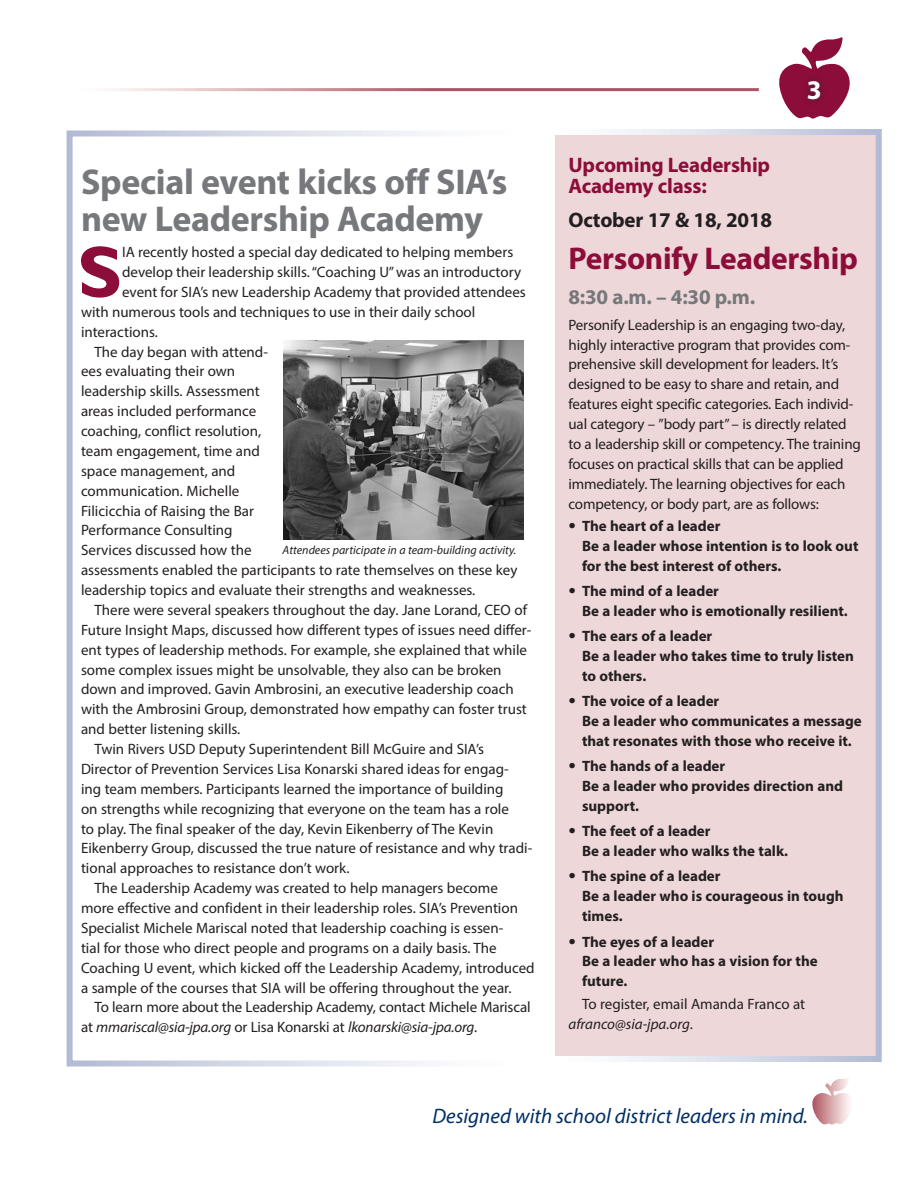
<style>
.page{position:relative;width:918px;height:1188px;background:#fff}
.page>*{position:absolute;margin:0;border:0;box-sizing:border-box;transform-origin:0 0}
.drop{font:700 73.35px "Gill Sans Std";color:#8d0d3a}
.A{font:700 36px/37.5px "Myriad Pro";letter-spacing:-.01em;color:#76787b}
.A-2{font:700 31.5px "Myriad Pro";letter-spacing:-.01em;color:#8d0d3a}
.A-3{font:700 27px "Myriad Pro";color:#fff}
.t1{font:italic 21px "Myriad Pro";color:#002e64}
.h1_small{font:700 21px/21px "Myriad Pro";letter-spacing:-.01em;color:#8d0d3a}
.h1_small-2{font:700 21px "Myriad Pro";letter-spacing:-.01em;color:#231f20}
.h1_small-3{font:700 21px "Myriad Pro";color:#76787b}
.P2{font:15px/19.8px "Myriad Pro";color:#231f20}
.t2{font:700 15px/19.8px "Myriad Pro";color:#231f20}
.drop-2{font:15px "Myriad Pro";color:#231f20}
.source{font:italic 12px "Myriad Pro";color:#231f20}
.s1{font-style:italic}
</style>
<div class="page">
<div style="left:67px;top:130px;width:460px;height:936px;border:6px solid #fff"></div>
<svg style="left:812px;top:1078px;width:37px;height:47px"></svg>
<svg style="left:779px;top:37px;width:71px;height:82px"></svg>
<div style="left:800px;top:73px;width:28px;height:34px;background:#231f20;opacity:.75"></div>
<div style="left:552px;top:132px;width:327px;height:927px;background:#edd7d8"></div>
<div style="left:549px;top:129px;width:333px;height:933px;border:6px solid #fff"></div>
<img style="left:284px;top:340px;width:240px;height:200px">
<p class="A" style="left:81px;top:162px;width:428px">Special event kicks off SIA’s new Leadership Academy</p>
<p class="drop" style="left:78px;top:229px;width:46px">S</p>
<p class="drop-2" style="left:122px;top:243px;width:393px">IA recently hosted a special day dedicated to helping members</p>
<p class="drop-2" style="left:122px;top:263px;width:400px">develop their leadership skills. “Coaching U” was an introductory</p>
<p class="drop-2" style="left:122px;top:283px;width:405px">event for SIA’s new Leadership Academy that provided attendees</p>
<p class="drop-2" style="left:81px;top:303px;width:396px">with numerous tools and techniques to use in their daily school</p>
<p class="drop-2" style="left:81px;top:322px;width:79px">interactions.</p>
<p class="P2" style="left:81px;top:341px;width:438px;text-indent:14px">The day began with attend-<br>ees evaluating their own<br>leadership skills. Assessment<br>areas included performance<br>coaching, conflict resolution,<br>team engagement, time and<br>space management, and<br>communication. Michelle<br>Filicicchia of Raising the Bar<br>Performance Consulting<br>Services discussed how the<br>assessments enabled the participants to rate themselves on these key leadership topics and evaluate their strengths and weaknesses.</p>
<p class="P2" style="left:81px;top:600px;width:452px;text-indent:14px">There were several speakers throughout the day. Jane Lorand, CEO of Future Insight Maps, discussed how different types of issues need differ&shy;ent types of leadership methods. For example, she explained that while some complex issues might be unsolvable, they also can be broken down and improved. Gavin Ambrosini, an executive leadership coach with the Ambrosini Group, demonstrated how empathy can foster trust and better listening skills.</p>
<p class="P2" style="left:81px;top:739px;width:453px;text-indent:14px">Twin Rivers USD Deputy Superintendent Bill McGuire and SIA’s Director of Prevention Services Lisa Konarski shared ideas for engag&shy;ing team members. Participants learned the importance of building<br>on strengths while recognizing that everyone on the team has a role<br>to play. The final speaker of the day, Kevin Eikenberry of The Kevin Eikenberry Group, discussed the true nature of resistance and why tradi&shy;tional approaches to resistance don’t work.</p>
<p class="P2" style="left:81px;top:878px;width:455px;text-indent:14px">The Leadership Academy was created to help managers become<br>more effective and confident in their leadership roles. SIA’s Prevention Specialist Michele Mariscal noted that leadership coaching is essen-<br>tial for those who direct people and programs on a daily basis. The Coaching U event, which kicked off the Leadership Academy, introduced a sample of the courses that SIA will be offering throughout the year.</p>
<p class="P2" style="left:81px;top:997px;width:451px;text-indent:14px">To learn more about the Leadership Academy, contact Michele Mariscal at <span class="s1">mmariscal@sia-jpa.org</span> or Lisa Konarski at <span class="s1">lkonarski@sia-jpa.org</span>.</p>
<p class="source" style="left:283px;top:542px;width:235px">Attendees participate in a team-building activity.</p>
<p class="A-3" style="left:807px;top:72px;width:16px">3</p>
<p class="h1_small" style="left:568px;top:153px;width:203px">Upcoming Leadership<br>Academy class:</p>
<p class="h1_small-2" style="left:568px;top:206px;width:205px">October 17 &amp; 18, 2018</p>
<p class="A-2" style="left:568px;top:238px;width:291px">Personify Leadership</p>
<p class="h1_small-3" style="left:568px;top:283px;width:188px">8:30 a.m. – 4:30 p.m.</p>
<p class="P2" style="left:568px;top:314px;width:294px">Personify Leadership is an engaging two-day, highly interactive program that provides com&shy;prehensive skill development for leaders. It’s designed to be easy to share and retain, and features eight specific categories. Each individ&shy;ual category – ”body part” – is directly related to a leadership skill or competency. The training focuses on practical skills that can be applied immediately. The learning objectives for each competency, or body part, are as follows:</p>
<p class="t2" style="left:582px;top:516px;width:278px;text-indent:-14px">• The heart of a leader<br>Be a leader whose intention is to look out for the best interest of others.</p>
<p class="t2" style="left:582px;top:581px;width:267px;text-indent:-14px">• The mind of a leader<br>Be a leader who is emotionally resilient.</p>
<p class="t2" style="left:582px;top:626px;width:274px;text-indent:-14px">• The ears of a leader<br>Be a leader who takes time to truly listen to others.</p>
<p class="t2" style="left:582px;top:691px;width:281px;text-indent:-14px">• The voice of a leader<br>Be a leader who communicates a message that resonates with those who receive it.</p>
<p class="t2" style="left:582px;top:756px;width:263px;text-indent:-14px">• The hands of a leader<br>Be a leader who provides direction and support.</p>
<p class="t2" style="left:582px;top:821px;width:208px;text-indent:-14px">• The feet of a leader<br>Be a leader who walks the talk.</p>
<p class="t2" style="left:582px;top:866px;width:263px;text-indent:-14px">• The spine of a leader<br>Be a leader who is courageous in tough times.</p>
<p class="t2" style="left:582px;top:931px;width:237px;text-indent:-14px">• The eyes of a leader<br>Be a leader who has a vision for the future.</p>
<p class="P2" style="left:568px;top:994px;width:238px;text-indent:14px">To register, email Amanda Franco at <span class="s1">afranco@sia-jpa.org</span>.</p>
<p class="t1" style="left:432px;top:1103px;width:377px">Designed with school district leaders in mind.</p>
</div>
